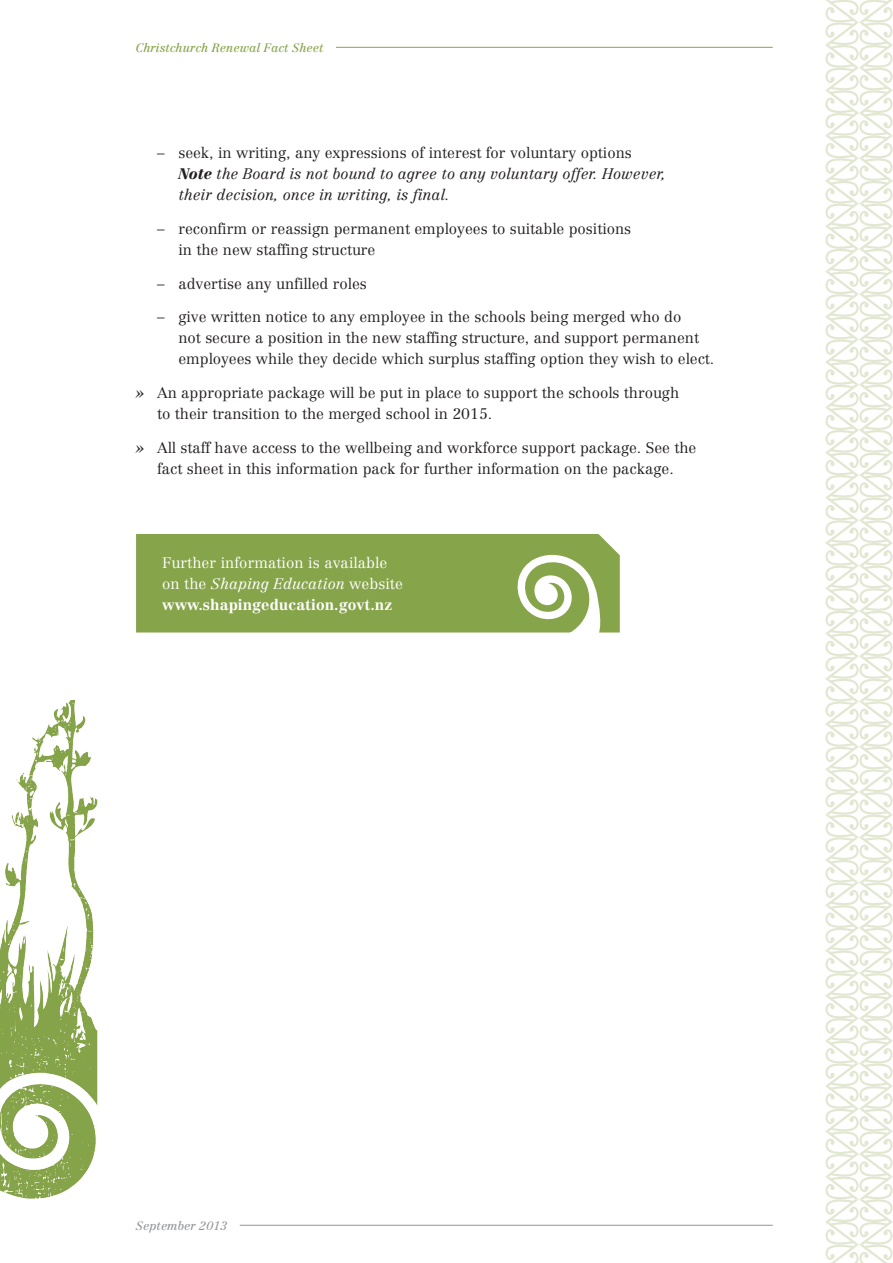
<style>
.page{position:relative;width:893px;height:1263px;background:#fff}
.page>*{position:absolute;margin:0;border:0;box-sizing:border-box;transform-origin:0 0}
.t1{font:300 15px/21px "Centennial";color:#231f20}
.t2{font:italic 300 15px/21px "Centennial";color:#231f20}
.t3{font:300 15px/21px "Centennial";letter-spacing:.005em;color:#fff}
.t4{font:italic 12px "Centennial";color:#86a44a}
.t5{font:italic 12px "Centennial";color:#939598}
.s1{font-style:normal}
.s2{font-weight:900}
.s3{font-style:italic}
.s4{font-weight:700}
</style>
<div class="page">
<hr style="left:336px;top:47px;width:437px;height:1px;background:#86a44a">
<img style="left:0;top:700px;width:98px;height:499px">
<svg style="left:825px;top:0;width:68px;height:1263px"></svg>
<div style="left:136px;top:534px;width:484px;height:98px;background:#86a44a"></div>
<svg style="left:508px;top:554px;width:96px;height:79px"></svg>
<hr style="left:240px;top:1225px;width:533px;height:1px;background:#939598">
<p class="t4" style="left:136px;top:40px;width:189px">Christchurch Renewal Fact Sheet</p>
<p class="t2" style="left:178px;top:142px;width:489px;text-indent:-21px"><span class="s1">– seek, in writing, any expressions of interest for voluntary options<br></span><span class="s2">Note</span> the Board is not bound to agree to any voluntary offer. However, their decision, once in writing, is final.</p>
<p class="t1" style="left:178px;top:218px;width:454px;text-indent:-21px">– reconfirm or reassign permanent employees to suitable positions in the new staffing structure</p>
<p class="t1" style="left:157px;top:273px;width:211px">– advertise any unfilled roles</p>
<p class="t1" style="left:178px;top:307px;width:537px;text-indent:-21px">– give written notice to any employee in the schools being merged who do<br>not secure a position in the new staffing structure, and support permanent employees while they decide which surplus staffing option they wish to elect.</p>
<p class="t1" style="left:157px;top:382px;width:523px;text-indent:-21px"><span class="s3">»</span> An appropriate package will be put in place to support the schools through to their transition to the merged school in 2015.</p>
<p class="t1" style="left:136px;top:437px;width:562px;text-align:center"><span class="s3">»</span> All staff have access to the wellbeing and workforce support package. See the fact sheet in this information pack for further information on the package.</p>
<p class="t3" style="left:162px;top:552px;width:242px">Further information is available on the <span class="s3">Shaping Education</span> website <span class="s4">www.shapingeducation.govt.nz</span></p>
<p class="t5" style="left:136px;top:1218px;width:93px">September 2013</p>
</div>
